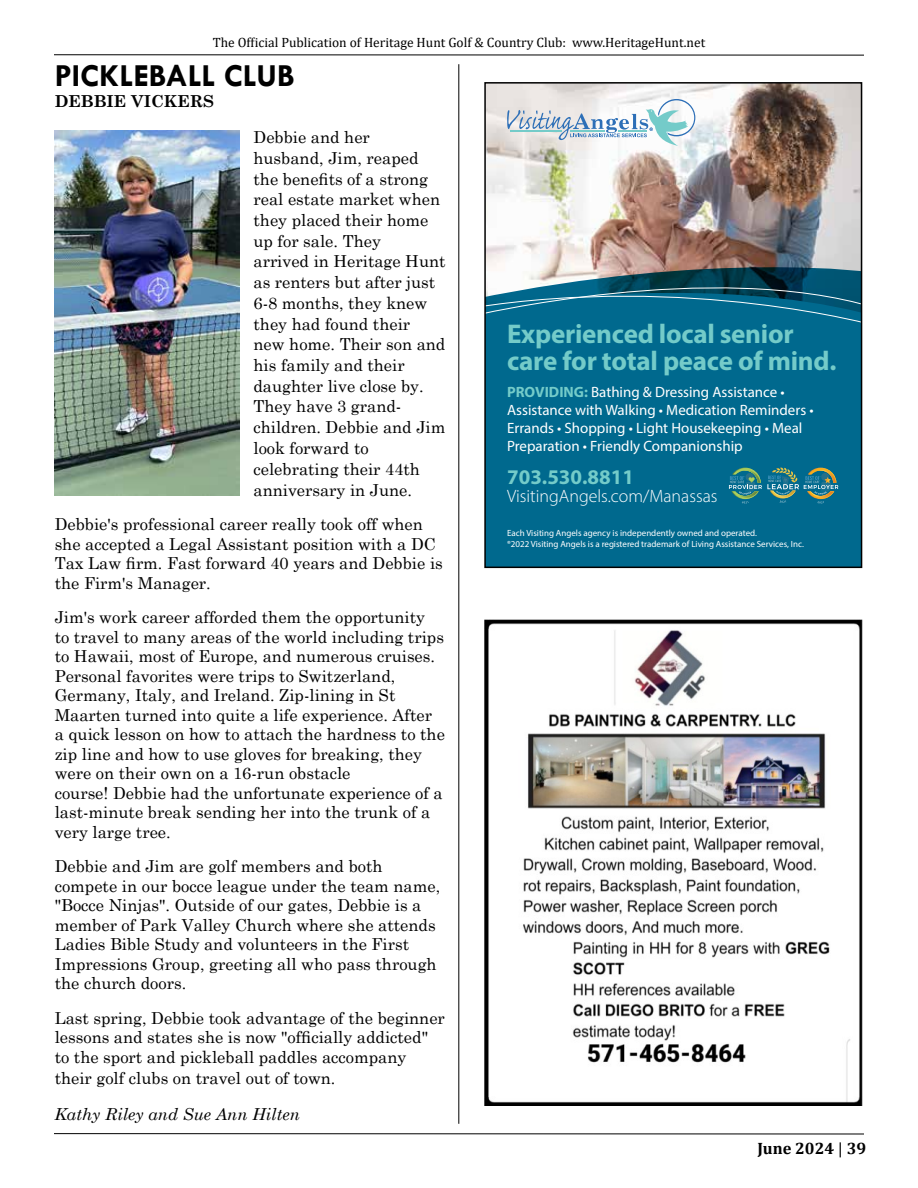
<style>
.page{position:relative;width:918px;height:1188px;background:#fff}
.page>*{position:absolute;margin:0;border:0;box-sizing:border-box;transform-origin:0 0}
.t1{font:700 32.4px "Tw Cen";color:#000}
.t2{font:700 27.15px/27.2px "Myriad Pro";letter-spacing:-.01em;color:#74cbc9}
.t3{font:700 21px "Myriad Pro";color:#74cbc9}
.t4{font:300 18px "Myriad Pro";color:#fff}
.t5{font:16.5px/19.5px "Century Schoolbook";color:#000}
.t6{font:italic 16.5px "Century Schoolbook";color:#000}
.t7{font:700 16.5px "Century Schoolbook";color:#000}
.t8{font:700 16.5px "Cambria";color:#000}
.t9{font:15px/18px "Myriad Pro";color:#fff}
.t10{font:13.5px "Cambria";color:#000}
.t11{font:9px/10.5px "Myriad Pro";color:#fff}
.s1{font-weight:700;color:#74cbc9}
.s2{font-weight:400}
</style>
<div class="page">
<img style="left:484px;top:620px;width:378px;height:486px">
<img style="left:55px;top:131px;width:185px;height:365px">
<img style="left:487px;top:85px;width:372px;height:174px">
<svg style="left:507px;top:99px;width:188px;height:47px"></svg>
<div style="left:487px;top:326px;width:372px;height:239px;background:#00698e"></div>
<svg style="left:487px;top:259px;width:372px;height:67px;background:#3b788d"></svg>
<svg style="left:729px;top:467px;width:109px;height:36px;background:#327f89"></svg>
<div style="left:484px;top:82px;width:378px;height:486px;border:2px solid #000"></div>
<hr style="left:54px;top:1133px;width:810px;height:1px;background:#000">
<hr style="left:54px;top:54px;width:810px;height:2px;background:#000">
<hr style="left:459px;top:64px;width:1px;height:1060px;background:#000">
<p class="t10" style="left:213px;top:35px;width:494px">The Official Publication of Heritage Hunt Golf &amp; Country Club: www.HeritageHunt.net</p>
<h1 class="t1" style="left:55px;top:57px;width:241px">PICKLEBALL CLUB</h1>
<p class="t7" style="left:55px;top:89px;width:161px">DEBBIE VICKERS</p>
<p class="t5" style="left:254px;top:125px;width:194px;line-height:20.7px">Debbie and her<br>husband, Jim, reaped the benefits of a strong real estate market when they placed their home up for sale. They<br>arrived in Heritage Hunt as renters but after just<br>6-8 months, they knew they had found their<br>new home. Their son and his family and their daughter live close by.<br>They have 3 grand&shy;children. Debbie and Jim look forward to celebrating their 44th anniversary in June.</p>
<p class="t5" style="left:55px;top:513px;width:390px">Debbie's professional career really took off when she accepted a Legal Assistant position with a DC Tax Law firm. Fast forward 40 years and Debbie is the Firm's Manager.</p>
<p class="t5" style="left:55px;top:606px;width:392px">Jim's work career afforded them the opportunity<br>to travel to many areas of the world including trips to Hawaii, most of Europe, and numerous cruises.<br>Personal favorites were trips to Switzerland, Germany, Italy, and Ireland. Zip-lining in St Maarten turned into quite a life experience. After a quick lesson on how to attach the hardness to the zip line and how to use gloves for breaking, they were on their own on a 16-run obstacle<br>course! Debbie had the unfortunate experience of a last-minute break sending her into the trunk of a very large tree.</p>
<p class="t5" style="left:55px;top:855px;width:387px">Debbie and Jim are golf members and both compete in our bocce league under the team name, "Bocce Ninjas". Outside of our gates, Debbie is a member of Park Valley Church where she attends Ladies Bible Study and volunteers in the First Impressions Group, greeting all who pass through the church doors.</p>
<p class="t5" style="left:55px;top:1006px;width:392px">Last spring, Debbie took advantage of the beginner lessons and states she is now "officially addicted" to the sport and pickleball paddles accompany</p>
<p class="t5" style="left:55px;top:1066px;width:282px">their golf clubs on travel out of town.</p>
<p class="t6" style="left:55px;top:1101px;width:247px">Kathy Riley and Sue Ann Hilten</p>
<h2 class="t2" style="left:507px;top:320px;width:331px">Experienced local senior care for total peace of mind.</h2>
<p class="t9" style="left:507px;top:383px;width:308px"><span class="s1">PROVIDING:</span> Bathing &amp; Dressing Assistance • Assistance with Walking • Medication Reminders • Errands • Shopping • Light Housekeeping • Meal Preparation • Friendly Companionship</p>
<p class="t3" style="left:507px;top:464px;width:128px">703.530.8811</p>
<p class="t4" style="left:507px;top:486px;width:212px">VisitingAngels.com/Manassas</p>
<p class="t11" style="left:507px;top:528px;width:298px">Each Visiting Angels agency is independently owned and operated.<br>®2022 Visiting Angels is a registered trademark of Living Assistance Services, Inc.</p>
<p class="t8" style="left:757px;top:1136px;width:110px">June 2024 <span class="s2">|</span> 39</p>
</div>
